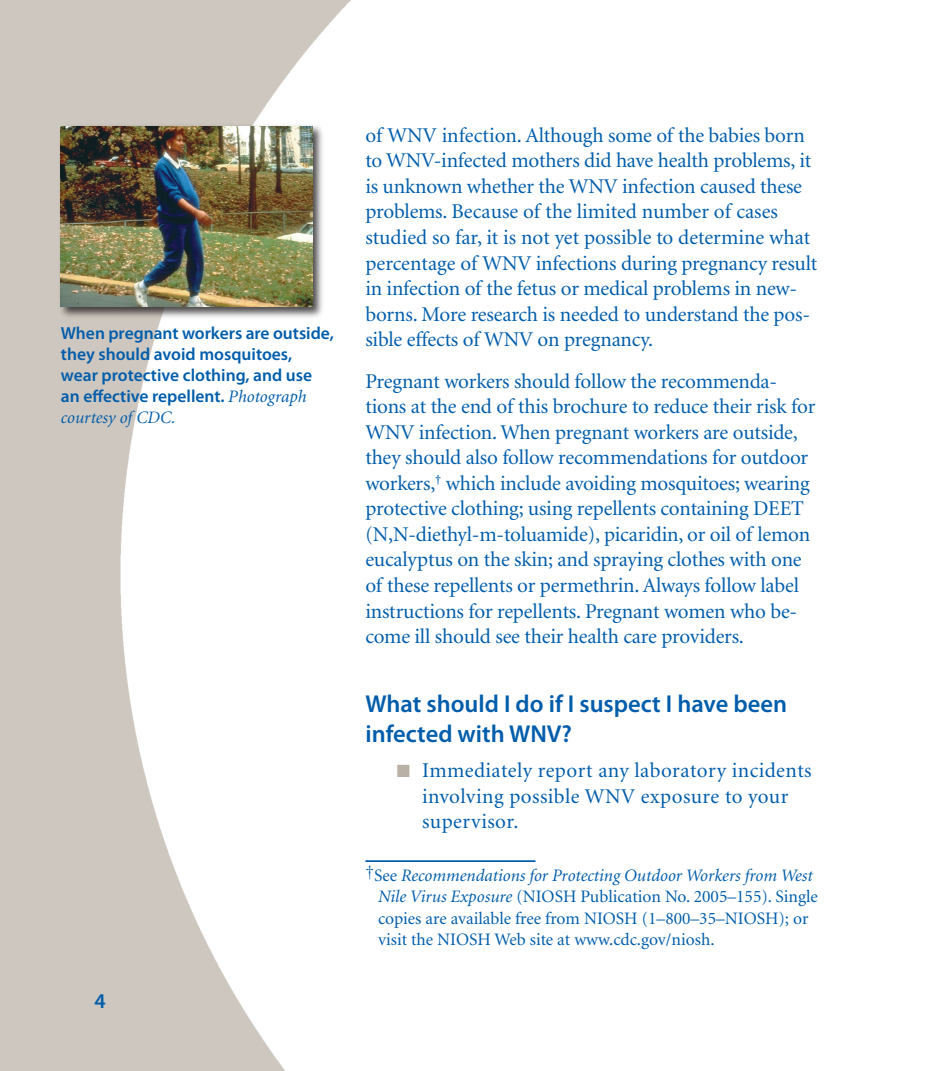
<style>
.page{position:relative;width:945px;height:1071px;background:#fff}
.page>*{position:absolute;margin:0;border:0;box-sizing:border-box;transform-origin:0 0}
.Heading_2{font:600 24.5px/29.8px "Myriad Pro";color:#015dab}
.Body_text{font:21px/25.6px "Minion";letter-spacing:-.01em;color:#015dab}
.Bullet{font:21px/25.6px "Minion";letter-spacing:.02em;color:#015dab}
.Left_Page{font:600 21px "Myriad Pro";color:#015dab}
.Footnote{font:17.5px/21.3px "Minion";color:#015dab}
.t1{font:600 17.5px/21px "Myriad Pro";color:#015dab}
.s1{font-family:"Minion";font-weight:400;font-style:italic}
.s2{color:#bab1a6}
.s3{font-style:italic}
</style>
<div class="page">
<hr style="left:365px;top:860px;width:171px;height:2px;background:#015dab">
<div style="left:57px;top:122px;width:269px;height:198px;background:#231f20;opacity:.8"></div>
<img style="left:61px;top:126px;width:252px;height:181px">
<p class="t1" style="left:61px;top:323px;width:274px">When pregnant workers are outside, they should avoid mosquitoes,<br>wear protective clothing, and use an effective repellent. <span class="s1">Photograph courtesy of CDC.</span></p>
<p class="Left_Page" style="left:94px;top:989px;width:13px">4</p>
<p class="Body_text" style="left:365px;top:123px;width:453px">of WNV infection. Although some of the babies born to WNV-infected mothers did have health problems, it is unknown whether the WNV infection caused these problems. Because of the limited number of cases studied so far, it is not yet possible to determine what percentage of WNV infections during pregnancy result in infection of the fetus or medical problems in new&shy;borns. More research is needed to understand the pos&shy;sible effects of WNV on pregnancy.</p>
<p class="Body_text" style="left:365px;top:369px;width:452px">Pregnant workers should follow the recommenda&shy;tions at the end of this brochure to reduce their risk for WNV infection. When pregnant workers are outside, they should also follow recommendations for outdoor workers,<sup>†</sup> which include avoiding mosquitoes; wearing protective clothing; using repellents containing DEET (N,N-diethyl-m-toluamide), picaridin, or oil of lemon eucalyptus on the skin; and spraying clothes with one of these repellents or permethrin. Always follow label instructions for repellents. Pregnant women who be&shy;come ill should see their health care providers.</p>
<p class="Heading_2" style="left:365px;top:689px;width:423px">What should I do if I suspect I have been infected with WNV?</p>
<p class="Bullet" style="left:422px;top:758px;width:391px;text-indent:-25px"><span class="s2">■</span> Immediately report any laboratory incidents involving possible WNV exposure to your supervisor.</p>
<p class="Footnote" style="left:378px;top:865px;width:442px;text-indent:-13px">†See <span class="s3">Recommendations for Protecting Outdoor Workers from West Nile Virus Exposure</span> (NIOSH Publication No. 2005–155). Single copies are available free from NIOSH (1–800–35–NIOSH); or visit the NIOSH Web site at www.cdc.gov/niosh.</p>
</div>
